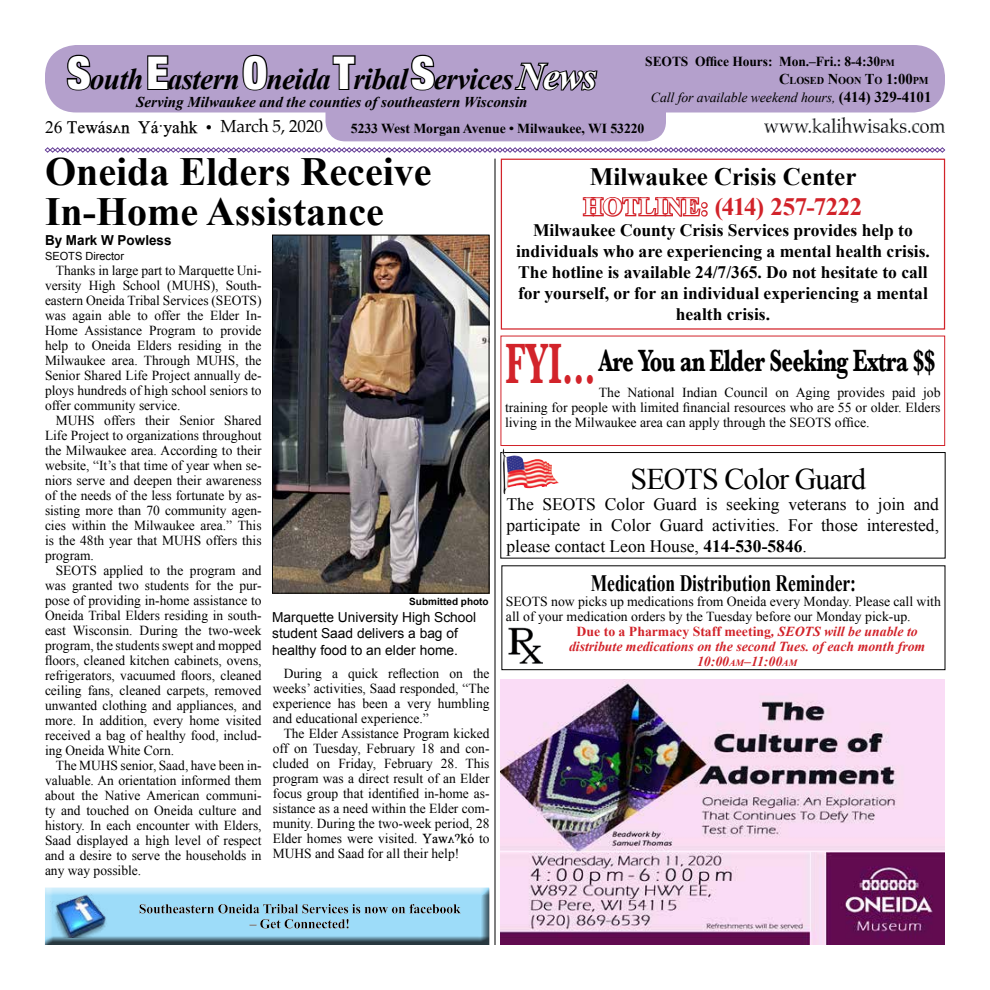
<style>
.page{position:relative;width:990px;height:990px;background:#fff}
.page>*{position:absolute;margin:0;border:0;box-sizing:border-box;transform-origin:0 0}
.t1{font:700 59px "Baskerville";color:#d2232a;scale:.57 1}
.t2{font:700 40px/40px "Times New Roman";color:#000}
.t3{font:700 32px "Baskerville";letter-spacing:-.03em;color:#000;scale:.7 1}
.t4{font:italic 700 30px "Times New Roman";letter-spacing:-.02em;color:#000}
.t5{font:30px "Times New Roman";letter-spacing:-.03em;color:#000}
.t6{font:700 25px/30px "Times New Roman";color:#000}
.t7{font:700 23.5px "Times New Roman";color:#000;scale:.75 1}
.t8{font:700 17.5px/21px "Times New Roman";color:#000;text-align:center}
.t9{font:17.5px/21px "Times New Roman";color:#000;text-align:justify}
.t10{font:17.5px "Oneida";color:#000}
.t11{font:italic 700 15px "Times New Roman";color:#000}
.t12{font:13.75px/15px "Times New Roman";color:#000;text-align:justify}
.t13{font:13.75px/16.5px "Arial";color:#000}
.t14{font:700 13.75px "Times New Roman";letter-spacing:-.005em;color:#000}
.t15{font:italic 700 13.75px "Times New Roman";color:#d2232a}
.t16{font:700 13.75px "Times New Roman";color:#d2232a}
.t17{font:italic 13.75px "Times New Roman";letter-spacing:-.005em;color:#000}
.t18{font:700 13.75px "Arial";color:#000}
.t19{font:11.25px "Arial";color:#000}
.t20{font:700 10.5px "Times New Roman";letter-spacing:-.005em;color:#000}
.t21{font:700 10px "Arial";color:#000}
.s1{font-family:"Helvetica Neue";font-weight:900;font-style:normal;font-stretch:condensed;font-size:45px;color:#fff}
.s2{font-size:37.5px;color:#fff}
.s3{font-size:9.62px}
.s4{font-size:15px}
.s5{font-weight:700;font-style:normal;font-size:15px}
.s6{font-family:"Times New Roman"}
.s7{font-family:"Palatino"}
.s8{font-family:"Oneida"}
.s9{color:#fff}
.s10{color:#d2232a}
.s11{font-size:50.62px}
.s12{font-weight:700}
.s13{font-style:italic}
</style>
<div class="page">
<img style="left:765px;top:118px;width:180px;height:14px">
<div style="left:45px;top:45px;width:900px;height:67px;background:#b4a0cc;border-radius:31px"></div>
<div style="left:325px;top:74px;width:341px;height:67px;background:#b4a0cc;border-radius:20px"></div>
<svg style="left:66px;top:54px;width:25px;height:37px"></svg>
<svg style="left:147px;top:55px;width:22px;height:35px"></svg>
<svg style="left:242px;top:54px;width:26px;height:37px"></svg>
<svg style="left:332px;top:55px;width:24px;height:35px"></svg>
<svg style="left:410px;top:54px;width:25px;height:37px"></svg>
<svg style="left:514px;top:62px;width:84px;height:29px"></svg>
<div style="left:501px;top:452px;width:444px;height:106px;border:1px solid #000"></div>
<img style="left:502px;top:448px;width:57px;height:46px">
<div style="left:501px;top:336px;width:444px;height:110px;border:1px solid #d2232a"></div>
<svg style="left:45px;top:147px;width:900px;height:6px"></svg>
<div style="left:502px;top:565px;width:443px;height:105px;border:1px solid #000"></div>
<img style="left:509px;top:627px;width:33px;height:36px">
<div style="left:44px;top:887px;width:447px;height:59px;background:#000;opacity:.75"></div>
<img style="left:51px;top:887px;width:59px;height:51px">
<svg style="left:582px;top:197px;width:126px;height:20px"></svg>
<div style="left:501px;top:159px;width:444px;height:171px;border:1px solid #d2232a"></div>
<img style="left:274px;top:237px;width:213px;height:355px">
<div style="left:272px;top:235px;width:217px;height:359px;border:1px solid #000"></div>
<hr style="left:495px;top:159px;width:1px;height:786px;background:#000">
<img style="left:501px;top:680px;width:444px;height:265px">
<h3 class="t4" style="left:67px;top:58px;width:531px"><span class="s1">S</span>outh <span class="s1">E</span>astern <span class="s1">O</span>neida <span class="s1">T</span>ribal <span class="s1">S</span>ervices<span class="s2">News</span></h3>
<p class="t11" style="left:136px;top:91px;width:393px">Serving Milwaukee and the counties of southeastern Wisconsin</p>
<p class="t14" style="left:645px;top:52px;width:251px">SEOTS Office Hours: Mon.–Fri.: 8-4:30<span class="s3">PM</span></p>
<p class="t20" style="left:779px;top:73px;width:151px"><span class="s4">C</span>LOSED <span class="s4">N</span>OON <span class="s4">T</span>O <span class="s4">1:00</span>PM</p>
<p class="t17" style="left:651px;top:88px;width:282px">Call for available weekend hours, <span class="s5">(414) 329-4101</span></p>
<p class="t10" style="left:45px;top:117px;width:280px"><span class="s6">26</span> Tew@s&lt;n Y@=yahk <span class="s6">•</span> <span class="s7">March 5, 2020</span></p>
<p class="t14" style="left:351px;top:119px;width:295px">5233 West Morgan Avenue • Milwaukee, WI 53220</p>
<h2 class="t2" style="left:45px;top:150px;width:388px">Oneida Elders Receive<br>In-Home Assistance</h2>
<p class="t18" style="left:45px;top:231px;width:128px">By Mark W Powless</p>
<p class="t19" style="left:45px;top:248px;width:81px">SEOTS Director</p>
<p class="t12" style="left:45px;top:262px;width:218px;text-indent:11px">Thanks in large part to Marquette Uni&shy;versity High School (MUHS), South&shy;eastern Oneida Tribal Services (SEOTS) was again able to offer the Elder In-Home Assistance Program to provide help to Oneida Elders residing in the Milwaukee area. Through MUHS, the Senior Shared Life Project annually de&shy;ploys hundreds of high school seniors to offer community service.</p>
<p class="t12" style="left:45px;top:412px;width:218px;text-indent:11px">MUHS offers their Senior Shared Life Project to organizations throughout the Milwaukee area. According to their website, “It’s that time of year when se&shy;niors serve and deepen their awareness of the needs of the less fortunate by as&shy;sisting more than 70 community agen&shy;cies within the Milwaukee area.” This is the 48th year that MUHS offers this program.</p>
<p class="t12" style="left:45px;top:562px;width:218px;text-indent:11px">SEOTS applied to the program and was granted two students for the pur&shy;pose of providing in-home assistance to Oneida Tribal Elders residing in south&shy;east Wisconsin. During the two-week program, the students swept and mopped floors, cleaned kitchen cabinets, ovens, refrigerators, vacuumed floors, cleaned ceiling fans, cleaned carpets, removed unwanted clothing and appliances, and more. In addition, every home visited received a bag of healthy food, includ&shy;ing Oneida White Corn.</p>
<p class="t12" style="left:45px;top:757px;width:218px;text-indent:11px">The MUHS senior, Saad, have been in&shy;valuable. An orientation informed them about the Native American communi&shy;ty and touched on Oneida culture and history. In each encounter with Elders, Saad displayed a high level of respect and a desire to serve the households in any way possible.</p>
<p class="t21" style="left:409px;top:595px;width:81px">Submitted photo</p>
<p class="t13" style="left:272px;top:609px;width:206px">Marquette University High School student Saad delivers a bag of healthy food to an elder home.</p>
<p class="t12" style="left:273px;top:666px;width:218px;text-indent:11px">During a quick reflection on the weeks’ activities, Saad responded, “The experience has been a very humbling and educational experience.”</p>
<p class="t12" style="left:273px;top:726px;width:218px;text-indent:11px">The Elder Assistance Program kicked off on Tuesday, February 18 and con&shy;cluded on Friday, February 28. This program was a direct result of an Elder focus group that identified in-home as&shy;sistance as a need within the Elder com&shy;munity. During the two-week period, 28<br>Elder homes were visited. <span class="s8">Yaw&lt;&gt;k%</span> to MUHS and Saad for all their help!</p>
<h3 class="t6" style="left:584px;top:161px;width:280px">Milwaukee Crisis Center<br><span class="s9">HOTLINE:</span> <span class="s10">(414) 257-7222</span></h3>
<p class="t8" style="left:516px;top:219px;width:415px">Milwaukee County Crisis Services provides help to individuals who are experiencing a mental health crisis.<br>The hotline is available 24/7/365. Do not hesitate to call for yourself, or for an individual experiencing a mental health crisis.</p>
<h1 class="t1" style="left:505px;top:323px;width:160px">FYI<span class="s11">…</span></h1>
<h3 class="t3" style="left:599px;top:338px;width:483px">Are You an Elder Seeking Extra $$</h3>
<p class="t12" style="left:505px;top:385px;width:437px;text-indent:94px">The National Indian Council on Aging provides paid job training for people with limited financial resources who are 55 or older. Elders living in the Milwaukee area can apply through the SEOTS office.</p>
<h3 class="t5" style="left:631px;top:459px;width:237px">SEOTS Color Guard</h3>
<p class="t9" style="left:507px;top:494px;width:434px">The SEOTS Color Guard is seeking veterans to join and participate in Color Guard activities. For those interested, please contact Leon House, <span class="s12">414-530-5846</span>.</p>
<h3 class="t7" style="left:591px;top:567px;width:355px">Medication Distribution Reminder:</h3>
<p class="t12" style="left:506px;top:593px;width:437px">SEOTS now picks up medications from Oneida every Monday. Please call with</p>
<p class="t12" style="left:506px;top:608px;width:406px">all of your medication orders by the Tuesday before our Monday pick-up.</p>
<p class="t16" style="left:577px;top:622px;width:343px">Due to a Pharmacy Staff meeting<span class="s13">, SEOTS will be unable to</span></p>
<p class="t15" style="left:569px;top:636px;width:358px">distribute medications on the second Tues. of each month from</p>
<p class="t15" style="left:697px;top:651px;width:102px">10:00<span class="s3">AM</span>–11:00<span class="s3">AM</span></p>
</div>
